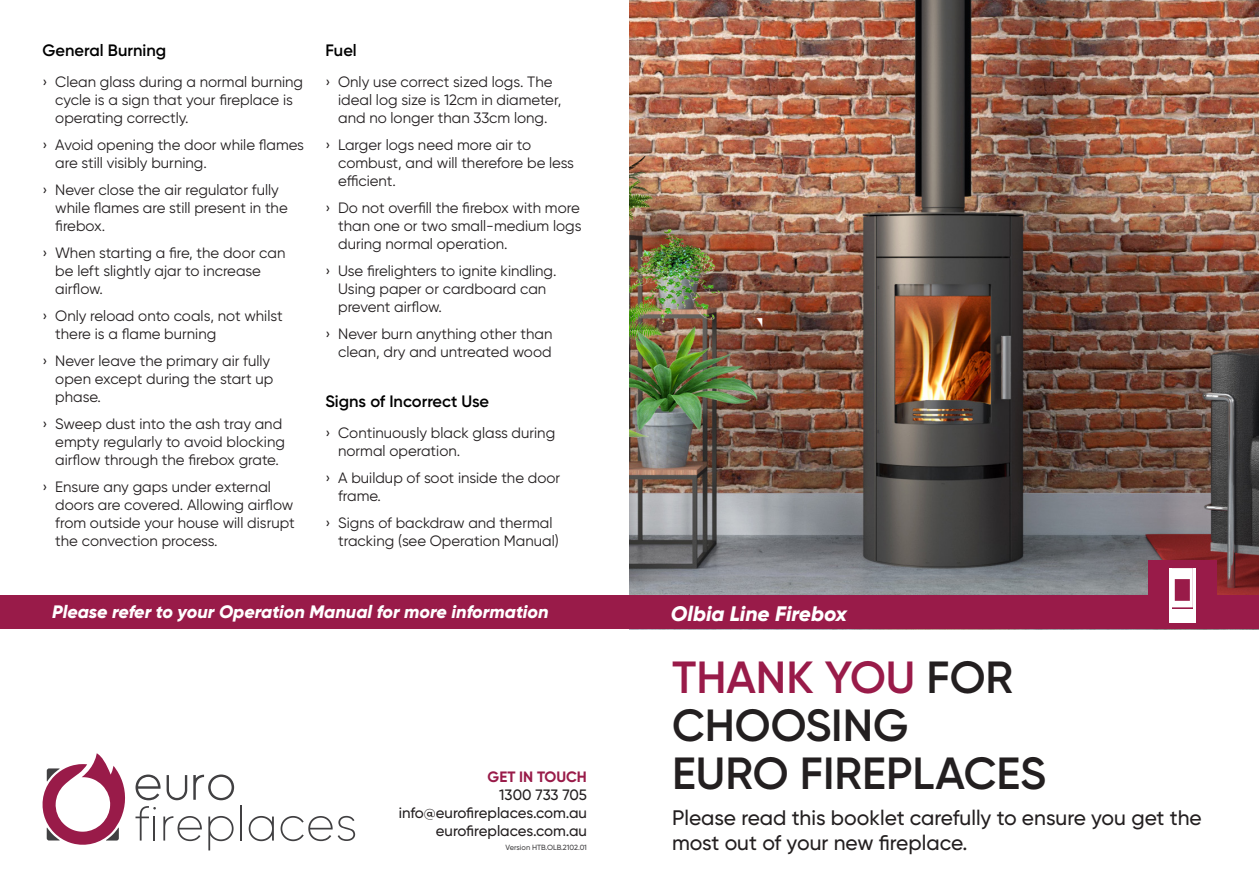
<style>
.page{position:relative;width:1259px;height:893px;background:#fff}
.page>*{position:absolute;margin:0;border:0;box-sizing:border-box;transform-origin:0 0}
.t1{font:600 45px/48px "Gilroy";color:#231f20}
.t2{font:500 21px/25.2px "Gilroy";color:#231f20}
.t3{font:italic 800 21px "Gilroy";color:#fff}
.t4{font:italic 800 18px "Gilroy";color:#fff}
.t5{font:600 16.5px "Gilroy";color:#000}
.t6{font:15px/18px "Gilroy";color:#231f20}
.t7{font:500 15px "Gilroy";color:#231f20}
.t8{font:700 15px "Gilroy";color:#991b49}
.t9{font:500 7.5px "Gilroy";color:#414042}
.s1{color:#991b49}
</style>
<div class="page">
<div style="left:0;top:596px;width:651px;height:33px;background:#991b49"></div>
<svg style="left:280px;top:816px;width:75px;height:25px"></svg>
<svg style="left:249px;top:816px;width:25px;height:25px"></svg>
<hr style="left:240px;top:805px;width:2px;height:36px;background:#414042">
<svg style="left:208px;top:816px;width:26px;height:34px"></svg>
<svg style="left:163px;top:816px;width:39px;height:25px"></svg>
<svg style="left:135px;top:806px;width:21px;height:35px"></svg>
<svg style="left:193px;top:774px;width:41px;height:26px"></svg>
<svg style="left:135px;top:774px;width:25px;height:26px"></svg>
<svg style="left:167px;top:775px;width:20px;height:25px"></svg>
<svg style="left:42px;top:753px;width:83px;height:92px"></svg>
<img style="left:629px;top:0;width:630px;height:596px">
<div style="left:1148px;top:560px;width:68px;height:69px;background:#991b49"></div>
<div style="left:608px;top:596px;width:651px;height:33px;background:#991b49"></div>
<svg style="left:1171px;top:568px;width:21px;height:39px"></svg>
<hr style="left:1169px;top:568px;width:2px;height:55px;background:#fff">
<hr style="left:1193px;top:568px;width:2px;height:55px;background:#fff">
<div style="left:1171px;top:609px;width:21px;height:14px;background:#fff"></div>
<p class="t5" style="left:43px;top:40px;width:125px">General Burning</p>
<p class="t5" style="left:325px;top:40px;width:33px">Fuel</p>
<p class="t6" style="left:55px;top:72px;width:249px;text-indent:-13px">› Clean glass during a normal burning cycle is a sign that your fireplace is operating correctly.</p>
<p class="t6" style="left:55px;top:135px;width:250px;text-indent:-13px">› Avoid opening the door while flames are still visibly burning.</p>
<p class="t6" style="left:55px;top:180px;width:234px;text-indent:-13px">› Never close the air regulator fully while flames are still present in the firebox.</p>
<p class="t6" style="left:55px;top:243px;width:232px;text-indent:-13px">› When starting a fire, the door can be left slightly ajar to increase airflow.</p>
<p class="t6" style="left:55px;top:306px;width:229px;text-indent:-13px">› Only reload onto coals, not whilst there is a flame burning</p>
<p class="t6" style="left:55px;top:351px;width:220px;text-indent:-13px">› Never leave the primary air fully open except during the start up phase.</p>
<p class="t6" style="left:55px;top:414px;width:231px;text-indent:-13px">› Sweep dust into the ash tray and empty regularly to avoid blocking airflow through the firebox grate.</p>
<p class="t6" style="left:55px;top:477px;width:241px;text-indent:-13px">› Ensure any gaps under external doors are covered. Allowing airflow from outside your house will disrupt the convection process.</p>
<p class="t6" style="left:338px;top:72px;width:225px;text-indent:-13px">› Only use correct sized logs. The ideal log size is 12cm in diameter, and no longer than 33cm long.</p>
<p class="t6" style="left:338px;top:135px;width:237px;text-indent:-13px">› Larger logs need more air to combust, and will therefore be less efficient.</p>
<p class="t6" style="left:338px;top:198px;width:245px;text-indent:-13px">› Do not overfill the firebox with more than one or two small-medium logs during normal operation.</p>
<p class="t6" style="left:338px;top:261px;width:220px;text-indent:-13px">› Use firelighters to ignite kindling.<br>Using paper or cardboard can prevent airflow.</p>
<p class="t6" style="left:325px;top:324px;width:228px;text-align:right">› Never burn anything other than clean, dry and untreated wood</p>
<p class="t5" style="left:325px;top:391px;width:165px">Signs of Incorrect Use</p>
<p class="t6" style="left:338px;top:423px;width:219px;text-indent:-13px">› Continuously black glass during normal operation.</p>
<p class="t6" style="left:338px;top:468px;width:224px;text-indent:-13px">› A buildup of soot inside the door frame.</p>
<p class="t6" style="left:338px;top:513px;width:222px;text-indent:-13px">› Signs of backdraw and thermal tracking (see Operation Manual)</p>
<p class="t4" style="left:52px;top:601px;width:498px">Please refer to your Operation Manual for more information</p>
<p class="t8" style="left:487px;top:768px;width:101px">GET IN TOUCH</p>
<p class="t7" style="left:499px;top:786px;width:89px">1300 733 705</p>
<p class="t7" style="left:399px;top:804px;width:190px">info@eurofireplaces.com.au</p>
<p class="t7" style="left:436px;top:822px;width:153px">eurofireplaces.com.au</p>
<p class="t9" style="left:505px;top:843px;width:83px">Version HTB.OLB.2102.01</p>
<p class="t3" style="left:671px;top:600px;width:178px">Olbia Line Firebox</p>
<p class="t1" style="left:672px;top:652px;width:376px"><span class="s1">THANK YOU</span> FOR<br>CHOOSING<br>EURO FIREPLACES</p>
<p class="t2" style="left:672px;top:805px;width:531px">Please read this booklet carefully to ensure you get the most out of your new fireplace.</p>
</div>
